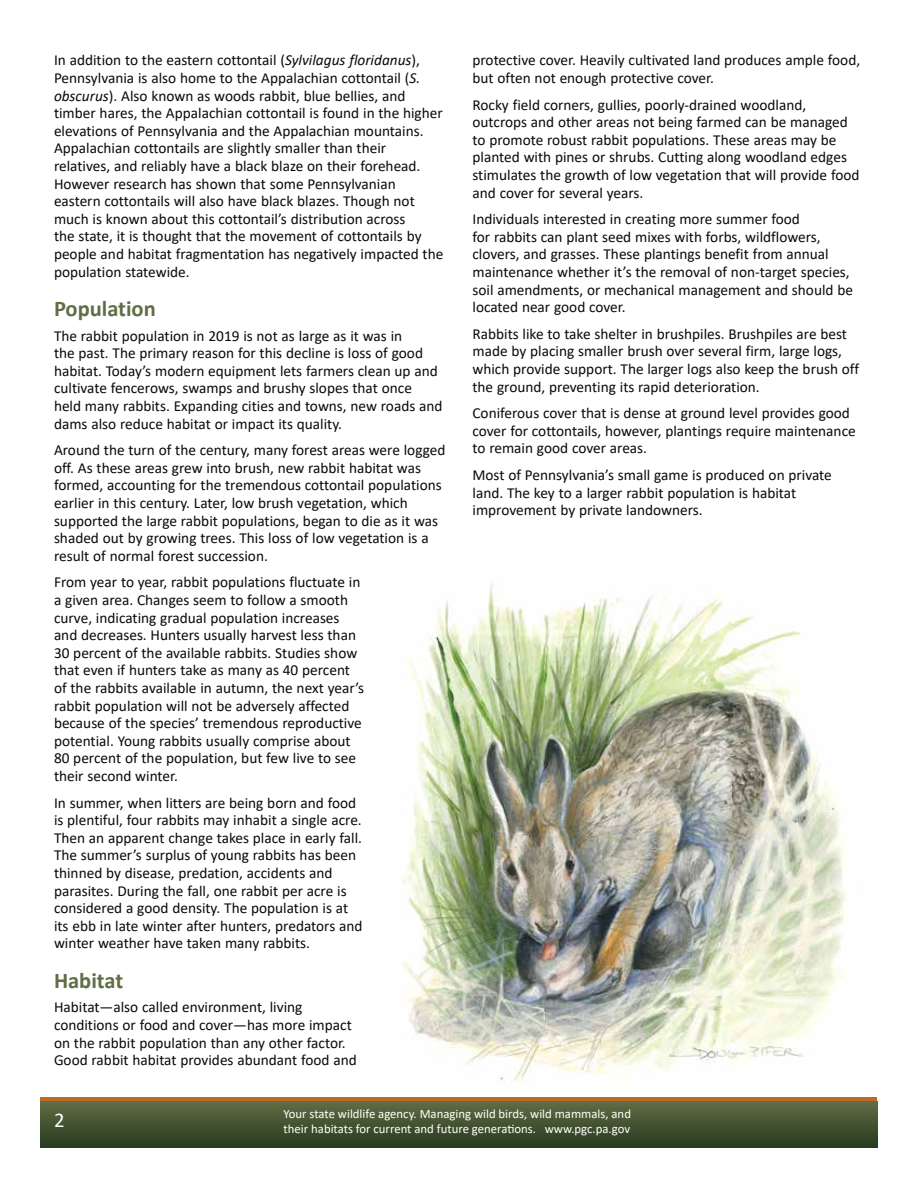
<style>
.page{position:relative;width:918px;height:1188px;background:#fff}
.page>*{position:absolute;margin:0;border:0;box-sizing:border-box;transform-origin:0 0}
.t1{font:700 22.5px "Calibri";color:#616d45}
.t2{font:21px "Calibri";color:#fff}
.t3{font:15.3px/17.5px "Calibri";color:#0b0a0b}
.t4{font:12.75px/15px "Calibri";color:#fff}
.s1{font-style:italic}
</style>
<div class="page">
<img style="left:402px;top:583px;width:445px;height:500px">
<div style="left:40px;top:1097px;width:838px;height:19px;background:#bc6b23"></div>
<div style="left:40px;top:1101px;width:838px;height:46px;background:linear-gradient(to bottom,#606c45,#293c20)"></div>
<p class="t3" style="left:54px;top:51px;width:391px">In addition to the eastern cottontail (<span class="s1">Sylvilagus floridanus</span>), Pennsylvania is also home to the Appalachian cottontail (<span class="s1">S. obscurus</span>). Also known as woods rabbit, blue bellies, and timber hares, the Appalachian cottontail is found in the higher elevations of Pennsylvania and the Appalachian mountains.<br>Appalachian cottontails are slightly smaller than their relatives, and reliably have a black blaze on their forehead.<br>However research has shown that some Pennsylvanian eastern cottontails will also have black blazes. Though not much is known about this cottontail’s distribution across<br>the state, it is thought that the movement of cottontails by people and habitat fragmentation has negatively impacted the population statewide.</p>
<h1 class="t1" style="left:54px;top:293px;width:103px">Population</h1>
<p class="t3" style="left:54px;top:326px;width:390px">The rabbit population in 2019 is not as large as it was in<br>the past. The primary reason for this decline is loss of good habitat. Today’s modern equipment lets farmers clean up and cultivate fencerows, swamps and brushy slopes that once held many rabbits. Expanding cities and towns, new roads and dams also reduce habitat or impact its quality.</p>
<p class="t3" style="left:54px;top:441px;width:393px">Around the turn of the century, many forest areas were logged off. As these areas grew into brush, new rabbit habitat was formed, accounting for the tremendous cottontail populations earlier in this century. Later, low brush vegetation, which supported the large rabbit populations, began to die as it was shaded out by growing trees. This loss of low vegetation is a result of normal forest succession.</p>
<p class="t3" style="left:54px;top:573px;width:312px">From year to year, rabbit populations fluctuate in a given area. Changes seem to follow a smooth curve, indicating gradual population increases and decreases. Hunters usually harvest less than 30 percent of the available rabbits. Studies show that even if hunters take as many as 40 percent of the rabbits available in autumn, the next year’s rabbit population will not be adversely affected because of the species’ tremendous reproductive potential. Young rabbits usually comprise about 80 percent of the population, but few live to see their second winter.</p>
<p class="t3" style="left:54px;top:793px;width:310px">In summer, when litters are being born and food is plentiful, four rabbits may inhabit a single acre.<br>Then an apparent change takes place in early fall.<br>The summer’s surplus of young rabbits has been thinned by disease, predation, accidents and parasites. During the fall, one rabbit per acre is considered a good density. The population is at its ebb in late winter after hunters, predators and winter weather have taken many rabbits.</p>
<h1 class="t1" style="left:54px;top:965px;width:71px">Habitat</h1>
<p class="t3" style="left:54px;top:998px;width:304px">Habitat—also called environment, living conditions or food and cover—has more impact on the rabbit population than any other factor.<br>Good rabbit habitat provides abundant food and</p>
<p class="t3" style="left:473px;top:51px;width:389px">protective cover. Heavily cultivated land produces ample food, but often not enough protective cover.</p>
<p class="t3" style="left:473px;top:95px;width:389px">Rocky field corners, gullies, poorly-drained woodland, outcrops and other areas not being farmed can be managed to promote robust rabbit populations. These areas may be planted with pines or shrubs. Cutting along woodland edges stimulates the growth of low vegetation that will provide food and cover for several years.</p>
<p class="t3" style="left:473px;top:210px;width:382px">Individuals interested in creating more summer food<br>for rabbits can plant seed mixes with forbs, wildflowers, clovers, and grasses. These plantings benefit from annual maintenance whether it’s the removal of non-target species, soil amendments, or mechanical management and should be located near good cover.</p>
<p class="t3" style="left:473px;top:325px;width:388px">Rabbits like to take shelter in brushpiles. Brushpiles are best made by placing smaller brush over several firm, large logs, which provide support. The larger logs also keep the brush off the ground, preventing its rapid deterioration.</p>
<p class="t3" style="left:473px;top:404px;width:385px">Coniferous cover that is dense at ground level provides good cover for cottontails, however, plantings require maintenance to remain good cover areas.</p>
<p class="t3" style="left:473px;top:466px;width:361px">Most of Pennsylvania’s small game is produced on private land. The key to a larger rabbit population is habitat improvement by private landowners.</p>
<h2 class="t2" style="left:54px;top:1105px;width:12px">2</h2>
<p class="t4" style="left:284px;top:1106px;width:349px">Your state wildlife agency. Managing wild birds, wild mammals, and their habitats for current and future generations. www.pgc.pa.gov</p>
</div>
